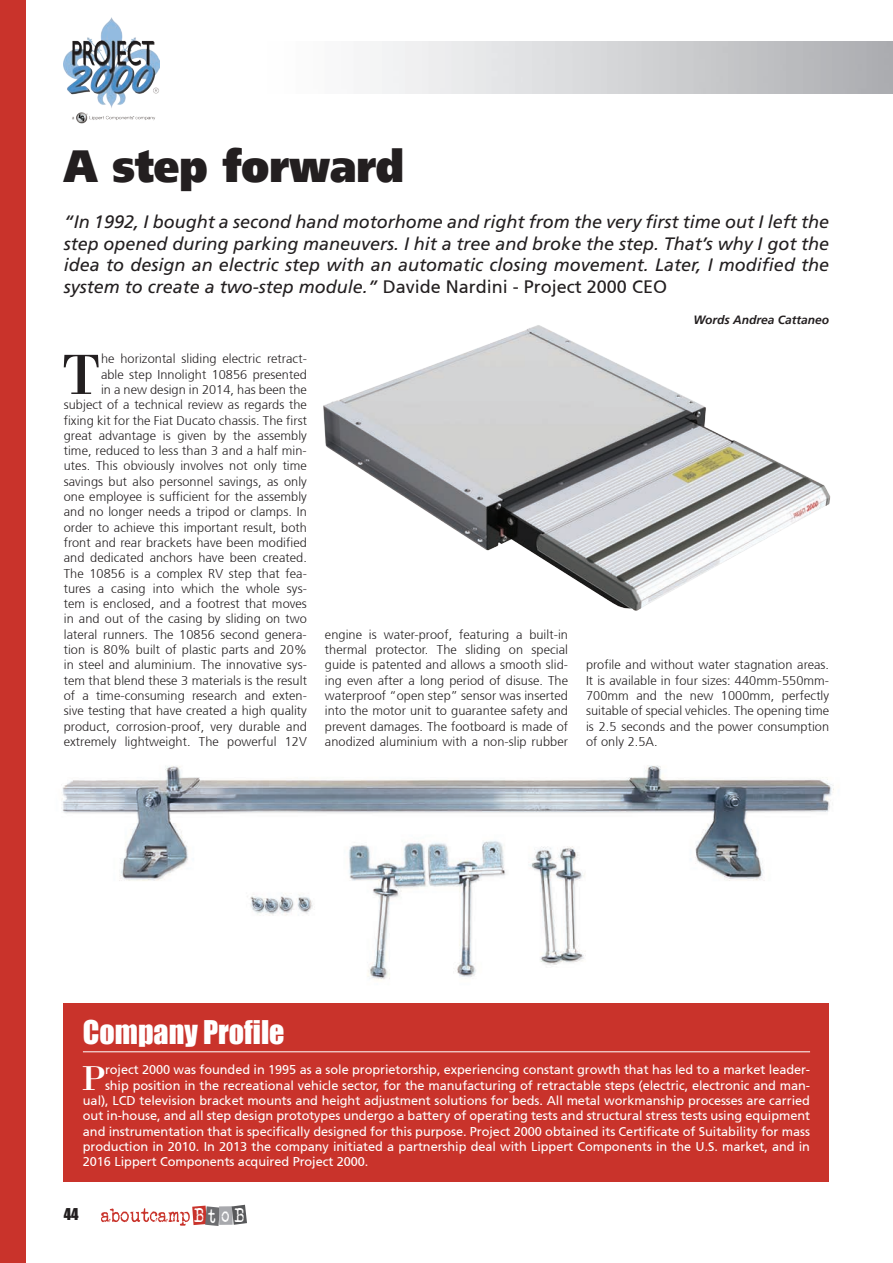
<style>
.page{position:relative;width:893px;height:1263px;background:#fff}
.page>*{position:absolute;margin:0;border:0;box-sizing:border-box;transform-origin:0 0}
.t1{font:58.5px "Bodoni";color:#231f20}
.t2{font:900 45px "Frutiger 95";color:#231f20;scale:.9 1}
.t3{font:35.7px "Bodoni";color:#fff}
.t4{font:30px "Impact";color:#fff}
.t5{font:19.95px "Veteran Typewriter";color:#fff;scale:.82 1}
.t6{font:italic 18px/21.6px "Frutiger";color:#231f20;text-align:justify}
.t7{font:15px "Impact";color:#231f20}
.t8{font:300 12.75px/15.3px "Frutiger 45";letter-spacing:.005em;color:#231f20;text-align:justify}
.t9{font:12.75px "Frutiger 55 Roman";letter-spacing:-.005em;color:#fff}
.t10{font:italic 700 12px "Frutiger 66";color:#231f20}
.s1{font-family:"Frutiger 55 Roman";font-style:normal}
</style>
<div class="page">
<div style="left:219px;top:1206px;width:14px;height:19px;background:#a8a9ad"></div>
<svg style="left:232px;top:1205px;width:15px;height:20px"></svg>
<svg style="left:101px;top:1205px;width:119px;height:21px"></svg>
<img style="left:323px;top:325px;width:508px;height:286px">
<img style="left:62px;top:765px;width:772px;height:341px">
<img style="left:64px;top:17px;width:96px;height:107px">
<div style="left:0;top:0;width:26px;height:1263px;background:#c9332b"></div>
<div style="left:64px;top:1003px;width:765px;height:179px;background:#c9332b"></div>
<hr style="left:83px;top:1051px;width:727px;height:1px;background:#fff">
<h2 class="t2" style="left:64px;top:139px;width:380px">A step forward</h2>
<p class="t6" style="left:64px;top:211px;width:767px">“In 1992, I bought a second hand motorhome and right from the very first time out I left the step opened during parking maneuvers. I hit a tree and broke the step. That’s why I got the idea to design an electric step with an automatic closing movement. Later, I modified the system to create a two-step module.” <span class="s1">Davide Nardini - Project 2000 CEO</span></p>
<p class="t8" style="left:64px;top:351px;width:245px;text-align:right">he horizontal sliding electric retract-<br>able step Innolight 10856 presented<br>in a new design in 2014, has been the subject of a technical review as regards the fixing kit for the Fiat Ducato chassis. The first great advantage is given by the assembly time, reduced to less than 3 and a half min&shy;utes. This obviously involves not only time savings but also personnel savings, as only one employee is sufficient for the assembly and no longer needs a tripod or clamps. In order to achieve this important result, both front and rear brackets have been modified and dedicated anchors have been created.<br>The 10856 is a complex RV step that fea&shy;tures a casing into which the whole sys&shy;tem is enclosed, and a footrest that moves in and out of the casing by sliding on two lateral runners. The 10856 second genera&shy;tion is 80% built of plastic parts and 20% in steel and aluminium. The innovative sys&shy;tem that blend these 3 materials is the result of a time-consuming research and exten&shy;sive testing that have created a high quality product, corrosion-proof, very durable and extremely lightweight. The powerful 12V</p>
<h1 class="t1" style="left:62px;top:339px;width:41px">T</h1>
<p class="t8" style="left:325px;top:627px;width:245px">engine is water-proof, featuring a built-in thermal protector. The sliding on special guide is patented and allows a smooth slid&shy;ing even after a long period of disuse. The waterproof “open step” sensor was inserted into the motor unit to guarantee safety and prevent damages. The footboard is made of anodized aluminium with a non-slip rubber</p>
<p class="t10" style="left:693px;top:313px;width:137px">Words Andrea Cattaneo</p>
<p class="t8" style="left:586px;top:657px;width:245px">profile and without water stagnation areas.<br>It is available in four sizes: 440mm-550mm-700mm and the new 1000mm, perfectly suitable of special vehicles. The opening time is 2.5 seconds and the power consumption of only 2.5A.</p>
<h3 class="t4" style="left:83px;top:1009px;width:203px">Company Profile</h3>
<h3 class="t3" style="left:81px;top:1056px;width:25px">P</h3>
<p class="t9" style="left:105px;top:1062px;width:706px">roject 2000 was founded in 1995 as a sole proprietorship, experiencing constant growth that has led to a market leader-</p>
<p class="t9" style="left:105px;top:1078px;width:707px">ship position in the recreational vehicle sector, for the manufacturing of retractable steps (electric, electronic and man-</p>
<p class="t9" style="left:83px;top:1093px;width:729px">ual), LCD television bracket mounts and height adjustment solutions for beds. All metal workmanship processes are carried</p>
<p class="t9" style="left:83px;top:1108px;width:729px">out in-house, and all step design prototypes undergo a battery of operating tests and structural stress tests using equipment</p>
<p class="t9" style="left:83px;top:1124px;width:729px">and instrumentation that is specifically designed for this purpose. Project 2000 obtained its Certificate of Suitability for mass</p>
<p class="t9" style="left:83px;top:1139px;width:729px">production in 2010. In 2013 the company initiated a partnership deal with Lippert Components in the U.S. market, and in</p>
<p class="t9" style="left:83px;top:1154px;width:287px">2016 Lippert Components acquired Project 2000.</p>
<p class="t7" style="left:64px;top:1202px;width:16px">44</p>
<h3 class="t5" style="left:195px;top:1206px;width:63px">BtoB</h3>
</div>
